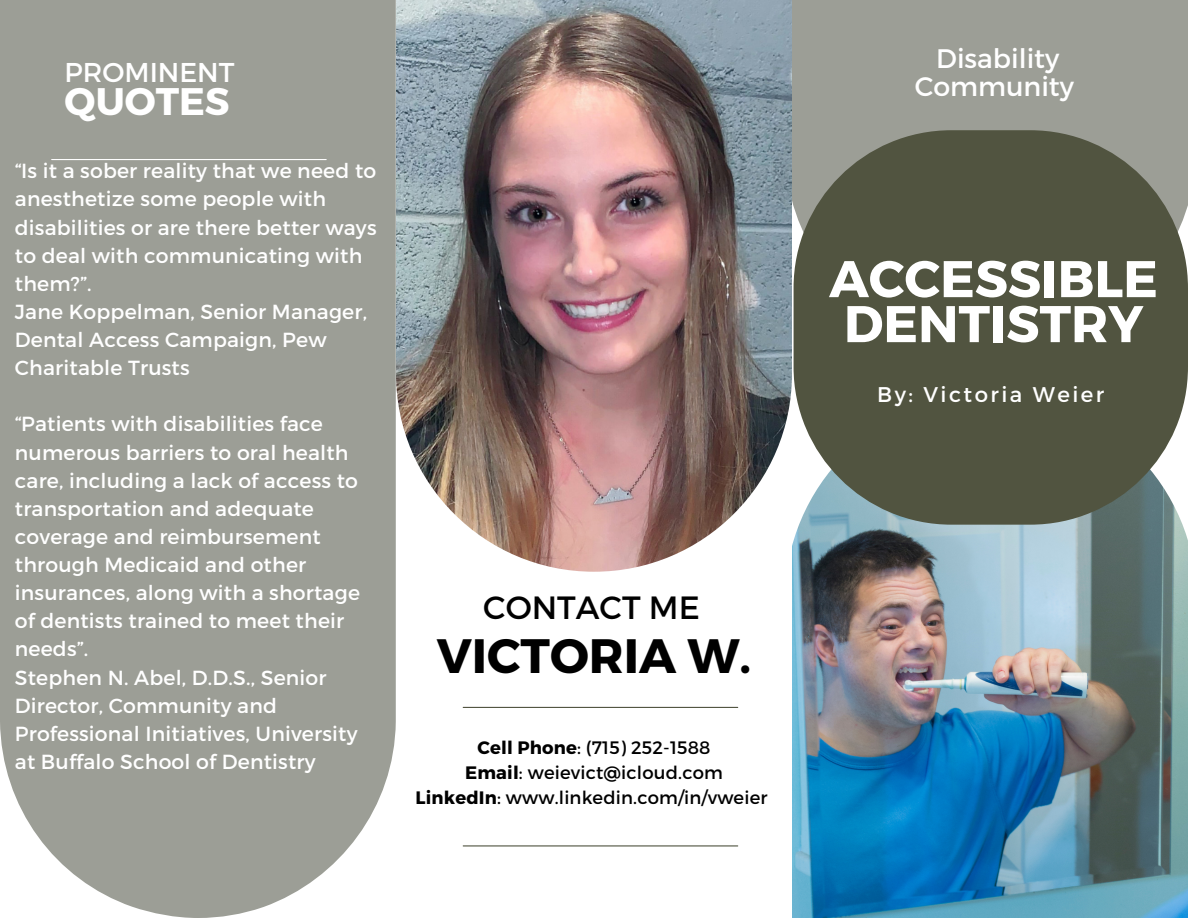
<style>
.page{position:relative;width:1188px;height:918px;background:#fff}
.page>*{position:absolute;margin:0;border:0;box-sizing:border-box;transform-origin:0 0}
.t1{font:700 51.45px/45px "Montserrat";color:#fff}
.t2{font:700 48.3px "Montserrat";color:#000}
.t3{font:700 38.4px "Montserrat";color:#fff}
.t4{font:32.25px "Montserrat";color:#000}
.t5{font:27.15px "Montserrat";color:#fff}
.t6{font:26.85px/28.2px "Montserrat";color:#fff;text-align:center}
.t7{font:21.3px "Montserrat";letter-spacing:.115em;color:#fff}
.t8{font:20.4px/28.2px "Montserrat";letter-spacing:.01em;color:#fff}
.t9{font:18px "Montserrat";letter-spacing:.01em;color:#000}
.s1{font-weight:700}
</style>
<div class="page">
<div style="left:0;top:0;width:396px;height:918px;background:#9c9e96"></div>
<div style="left:792px;top:0;width:396px;height:352px;background:#9c9e96"></div>
<img style="left:792px;top:395px;width:396px;height:523px">
<div style="left:794px;top:130px;width:394px;height:395px;background:#515440;border-radius:158px"></div>
<hr style="left:463px;top:707px;width:275px;height:1px;background:#515440">
<hr style="left:463px;top:845px;width:275px;height:2px;background:#515440">
<hr style="left:52px;top:159px;width:274px;height:1px;background:#fff">
<img style="left:396px;top:0;width:396px;height:572px">
<p class="t5" style="left:65px;top:54px;width:171px">PROMINENT</p>
<p class="t3" style="left:65px;top:77px;width:167px">QUOTES</p>
<p class="t8" style="left:15px;top:156px;width:363px">“Is it a sober reality that we need to anesthetize some people with disabilities or are there better ways to deal with communicating with them?”.</p>
<p class="t8" style="left:15px;top:297px;width:354px">Jane Koppelman, Senior Manager,<br>Dental Access Campaign, Pew<br>Charitable Trusts</p>
<p class="t8" style="left:15px;top:409px;width:347px">“Patients with disabilities face numerous barriers to oral health care, including a lack of access to transportation and adequate coverage and reimbursement through Medicaid and other insurances, along with a shortage of dentists trained to meet their needs”.</p>
<p class="t8" style="left:15px;top:662px;width:344px">Stephen N. Abel, D.D.S., Senior<br>Director, Community and<br>Professional Initiatives, University at Buffalo School of Dentistry</p>
<p class="t4" style="left:483px;top:587px;width:218px">CONTACT ME</p>
<p class="t2" style="left:437px;top:625px;width:316px">VICTORIA W.</p>
<p class="t9" style="left:477px;top:736px;width:235px"><span class="s1">Cell Phone</span>: (715) 252-1588</p>
<p class="t9" style="left:465px;top:761px;width:259px"><span class="s1">Email</span>: weievict@icloud.com</p>
<p class="t9" style="left:416px;top:785px;width:353px"><span class="s1">LinkedIn</span>: www.linkedin.com/in/vweier</p>
<p class="t6" style="left:915px;top:43px;width:161px">Disability<br>Community</p>
<p class="t1" style="left:829px;top:254px;width:330px">ACCESSIBLE<br>DENTISTRY</p>
<p class="t7" style="left:877px;top:380px;width:229px">By: Victoria Weier</p>
</div>
